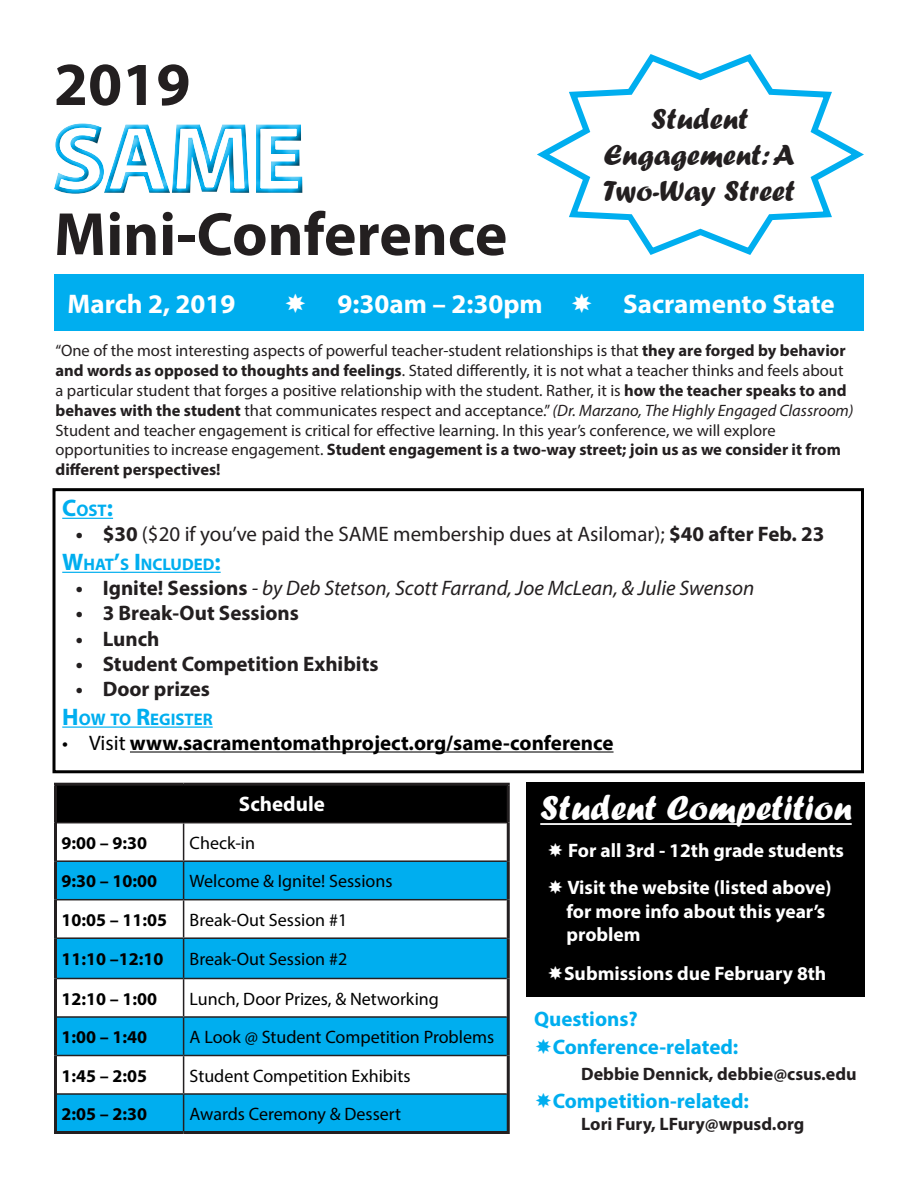
<style>
.page{position:relative;width:918px;height:1188px;background:#fff}
.page>*{position:absolute;margin:0;border:0;box-sizing:border-box;transform-origin:0 0}
.t1{font:700 61.5px "Myriad Pro";color:#231f20}
.t2{font:36px "Forte";color:#fff}
.t3{font:30px/36px "Forte";color:#231f20;text-align:center}
.t4{font:700 27px "Myriad Pro";color:#fff}
.t5{font:21px "Myriad Pro";color:#231f20}
.t6{font:italic 21px "Myriad Pro";color:#231f20}
.t7{font:700 21px "Myriad Pro";color:#231f20}
.t8{font:700 21px "Myriad Pro";color:#000}
.t9{font:700 21px "Myriad Pro";color:#00aeef}
.t10{font:700 21px "Myriad Pro";color:#fff}
.t11{font:700 19.5px/23.4px "Myriad Pro";color:#fff}
.t12{font:18px "Myriad Pro";color:#000}
.t13{font:700 18px "Myriad Pro";color:#000}
.t14{font:700 18px "Myriad Pro";color:#231f20}
.t15{font:700 16.8px "Myriad Pro";color:#00aeef}
.t16{font:16.5px/19.8px "Myriad Pro";color:#231f20}
.s1{font-weight:700}
.s2{font-style:italic}
.s3{font-size:24px}
.s4{font-weight:700;font-style:normal}
.s5{font-weight:400}
</style>
<div class="page">
<div style="left:53px;top:122px;width:250px;height:73px;background:#231f20;opacity:.75"></div>
<div style="left:56px;top:784px;width:452px;height:39px;background:#000"></div>
<svg style="left:57px;top:862px;width:450px;height:269px;fill:#00aeef"></svg>
<hr style="left:57px;top:822px;width:127px;height:1px;background:#231f20">
<hr style="left:184px;top:822px;width:323px;height:1px;background:#231f20">
<hr style="left:183px;top:823px;width:1px;height:37px;background:#231f20">
<hr style="left:57px;top:860px;width:127px;height:2px;background:#231f20">
<hr style="left:184px;top:860px;width:323px;height:2px;background:#231f20">
<hr style="left:183px;top:862px;width:1px;height:37px;background:#231f20">
<hr style="left:57px;top:899px;width:127px;height:1px;background:#231f20">
<hr style="left:184px;top:899px;width:323px;height:1px;background:#231f20">
<hr style="left:183px;top:900px;width:1px;height:37px;background:#231f20">
<hr style="left:57px;top:937px;width:127px;height:2px;background:#231f20">
<hr style="left:184px;top:937px;width:323px;height:2px;background:#231f20">
<hr style="left:183px;top:939px;width:1px;height:39px;background:#231f20">
<hr style="left:57px;top:978px;width:127px;height:1px;background:#231f20">
<hr style="left:184px;top:978px;width:323px;height:1px;background:#231f20">
<hr style="left:183px;top:979px;width:1px;height:37px;background:#231f20">
<hr style="left:57px;top:1016px;width:127px;height:2px;background:#231f20">
<hr style="left:184px;top:1016px;width:323px;height:2px;background:#231f20">
<hr style="left:183px;top:1018px;width:1px;height:37px;background:#231f20">
<hr style="left:57px;top:1055px;width:127px;height:1px;background:#231f20">
<hr style="left:184px;top:1055px;width:323px;height:1px;background:#231f20">
<hr style="left:183px;top:1056px;width:1px;height:37px;background:#231f20">
<hr style="left:57px;top:1093px;width:127px;height:2px;background:#231f20">
<hr style="left:184px;top:1093px;width:323px;height:2px;background:#231f20">
<hr style="left:183px;top:1095px;width:1px;height:36px;background:#231f20">
<hr style="left:54px;top:783px;width:130px;height:3px;background:#231f20">
<hr style="left:54px;top:786px;width:3px;height:37px;background:#231f20">
<hr style="left:184px;top:783px;width:326px;height:3px;background:#231f20">
<hr style="left:507px;top:786px;width:3px;height:37px;background:#231f20">
<hr style="left:54px;top:823px;width:3px;height:38px;background:#231f20">
<hr style="left:507px;top:823px;width:3px;height:38px;background:#231f20">
<hr style="left:54px;top:861px;width:3px;height:39px;background:#231f20">
<hr style="left:507px;top:861px;width:3px;height:39px;background:#231f20">
<hr style="left:54px;top:900px;width:3px;height:38px;background:#231f20">
<hr style="left:507px;top:900px;width:3px;height:38px;background:#231f20">
<hr style="left:54px;top:938px;width:3px;height:40px;background:#231f20">
<hr style="left:507px;top:938px;width:3px;height:40px;background:#231f20">
<hr style="left:54px;top:978px;width:3px;height:39px;background:#231f20">
<hr style="left:507px;top:978px;width:3px;height:39px;background:#231f20">
<hr style="left:54px;top:1017px;width:3px;height:39px;background:#231f20">
<hr style="left:507px;top:1017px;width:3px;height:39px;background:#231f20">
<hr style="left:54px;top:1055px;width:3px;height:39px;background:#231f20">
<hr style="left:507px;top:1055px;width:3px;height:39px;background:#231f20">
<hr style="left:54px;top:1094px;width:3px;height:37px;background:#231f20">
<hr style="left:507px;top:1094px;width:3px;height:37px;background:#231f20">
<hr style="left:54px;top:1131px;width:130px;height:3px;background:#231f20">
<hr style="left:184px;top:1131px;width:326px;height:3px;background:#231f20">
<div style="left:54px;top:274px;width:810px;height:57px;background:#00aeef"></div>
<svg style="left:537px;top:54px;width:327px;height:201px"></svg>
<hr style="left:62px;top:518px;width:51px;height:1px;background:#00aeef">
<hr style="left:62px;top:572px;width:159px;height:1px;background:#00aeef">
<hr style="left:62px;top:727px;width:151px;height:1px;background:#00aeef">
<hr style="left:130px;top:751px;width:484px;height:2px;background:#000">
<div style="left:52px;top:488px;width:812px;height:285px;border:3px solid #000"></div>
<div style="left:526px;top:783px;width:340px;height:214px;background:#000"></div>
<hr style="left:540px;top:823px;width:312px;height:2px;background:#fff">
<p class="t1" style="left:54px;top:44px;width:138px">2019</p>
<p class="t1" style="left:54px;top:194px;width:455px">Mini-Conference</p>
<h3 class="t3" style="left:603px;top:100px;width:193px">Student<br>Engagement: A<br>Two-Way Street</h3>
<p class="t4" style="left:68px;top:286px;width:170px">March 2, 2019</p>
<p class="t4" style="left:338px;top:286px;width:207px">9:30am – 2:30pm</p>
<p class="t4" style="left:623px;top:286px;width:213px">Sacramento State</p>
<p class="t16" style="left:56px;top:341px;width:800px">“One of the most interesting aspects of powerful teacher-student relationships is that <span class="s1">they are forged by behavior and words as opposed to thoughts and feelings</span>. Stated differently, it is not what a teacher thinks and feels about a particular student that forges a positive relationship with the student. Rather, it is <span class="s1">how the teacher speaks to and behaves with the student</span> that communicates respect and acceptance.” <span class="s2">(Dr. Marzano, The Highly Engaged Classroom)</span></p>
<p class="t16" style="left:56px;top:420px;width:787px">Student and teacher engagement is critical for effective learning. In this year’s conference, we will explore opportunities to increase engagement. <span class="s1">Student engagement is a two-way street; join us as we consider it from different perspectives!</span></p>
<p class="t15" style="left:62px;top:499px;width:52px"><span class="s3">C</span>OST<span class="s3">:</span></p>
<p class="t5" style="left:76px;top:521px;width:750px"><span class="s1">• $30</span> ($20 if you’ve paid the SAME membership dues at Asilomar); <span class="s1">$40 after Feb. 23</span></p>
<p class="t15" style="left:62px;top:553px;width:160px"><span class="s3">W</span>HAT<span class="s3">’</span>S <span class="s3">I</span>NCLUDED<span class="s3">:</span></p>
<p class="t6" style="left:76px;top:575px;width:680px"><span class="s4">• Ignite! Sessions</span> - by Deb Stetson, Scott Farrand, Joe McLean, &amp; Julie Swenson</p>
<p class="t7" style="left:76px;top:600px;width:225px">• 3 Break-Out Sessions</p>
<p class="t7" style="left:76px;top:625px;width:85px">• Lunch</p>
<p class="t7" style="left:76px;top:650px;width:304px">• Student Competition Exhibits</p>
<p class="t7" style="left:76px;top:675px;width:136px">• Door prizes</p>
<p class="t15" style="left:62px;top:708px;width:151px"><span class="s3">H</span> OW TO <span class="s3">R</span>EGISTER</p>
<p class="t8" style="left:62px;top:729px;width:553px"><span class="s5">• Visit</span> www.sacramentomathproject.org/same-conference</p>
<p class="t10" style="left:239px;top:791px;width:87px">Schedule</p>
<p class="t13" style="left:62px;top:831px;width:87px">9:00 – 9:30</p>
<p class="t12" style="left:190px;top:832px;width:67px">Check-in</p>
<p class="t13" style="left:62px;top:869px;width:97px">9:30 – 10:00</p>
<p class="t12" style="left:190px;top:870px;width:205px">Welcome &amp; Ignite! Sessions</p>
<p class="t13" style="left:62px;top:908px;width:107px">10:05 – 11:05</p>
<p class="t12" style="left:190px;top:909px;width:159px">Break-Out Session #1</p>
<p class="t13" style="left:62px;top:947px;width:103px">11:10 –12:10</p>
<p class="t12" style="left:190px;top:948px;width:159px">Break-Out Session #2</p>
<p class="t13" style="left:62px;top:987px;width:97px">12:10 – 1:00</p>
<p class="t12" style="left:190px;top:987px;width:251px">Lunch, Door Prizes, &amp; Networking</p>
<p class="t13" style="left:62px;top:1025px;width:87px">1:00 – 1:40</p>
<p class="t12" style="left:190px;top:1026px;width:306px">A Look @ Student Competition Problems</p>
<p class="t13" style="left:62px;top:1064px;width:87px">1:45 – 2:05</p>
<p class="t12" style="left:190px;top:1064px;width:222px">Student Competition Exhibits</p>
<p class="t13" style="left:62px;top:1102px;width:87px">2:05 – 2:30</p>
<p class="t12" style="left:190px;top:1103px;width:213px">Awards Ceremony &amp; Dessert</p>
<p class="t2" style="left:540px;top:787px;width:313px">Student Competition</p>
<p class="t11" style="left:568px;top:838px;width:277px">For all 3rd - 12th grade students</p>
<p class="t11" style="left:566px;top:875px;width:267px">Visit the website (listed above) for more info about this year’s problem</p>
<p class="t11" style="left:564px;top:961px;width:264px">Submissions due February 8th</p>
<p class="t9" style="left:534px;top:1005px;width:105px">Questions?</p>
<p class="t9" style="left:553px;top:1034px;width:187px">Conference-related:</p>
<p class="t14" style="left:581px;top:1062px;width:277px">Debbie Dennick, debbie@csus.edu</p>
<p class="t9" style="left:553px;top:1087px;width:198px">Competition-related:</p>
<p class="t14" style="left:581px;top:1112px;width:225px">Lori Fury, LFury@wpusd.org</p>
</div>
